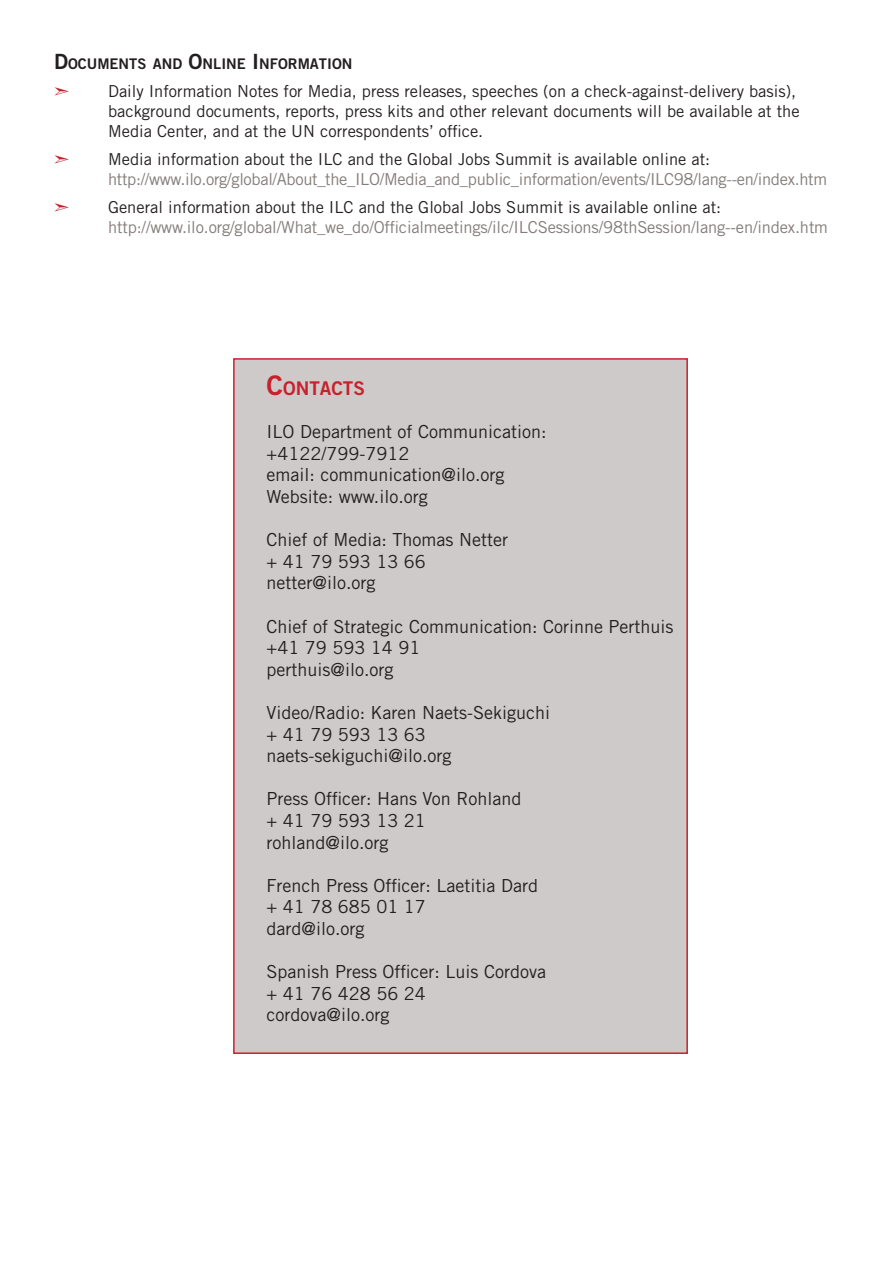
<style>
.page{position:relative;width:893px;height:1263px;background:#fff}
.page>*{position:absolute;margin:0;border:0;box-sizing:border-box;transform-origin:0 0}
.t1{font:18.9px "Trade Gothic LT Std Bd 2";color:#c9202d}
.t2{font:18px/21.6px "Trade Gothic LT Std";color:#231f20}
.t3{font:16.5px/19.8px "Trade Gothic LT Std";color:#231f20}
.t4{font:16.5px "Trade Gothic LT Std";letter-spacing:-.01em;color:#847c79}
.t5{font:14.7px "Trade Gothic LT Std Bd 2";color:#231f20}
.s1{font-size:21px}
.s2{font-size:27px}
</style>
<div class="page">
<div style="left:233px;top:358px;width:455px;height:696px;background:#cecac9;border:2px solid #c9202d"></div>
<p class="t5" style="left:54px;top:55px;width:300px"><span class="s1">D</span>OCUMENTS AND <span class="s1">O</span>NLI NE <span class="s1">I</span>NFORMATION</p>
<p class="t3" style="left:108px;top:81px;width:693px">Daily Information Notes for Media, press releases, speeches (on a check-against-delivery basis), background documents, reports, press kits and other relevant documents will be available at the<br>Media Center, and at the UN correspondents’ office.</p>
<p class="t3" style="left:108px;top:149px;width:604px">Media information about the ILC and the Global Jobs Summit is available online at:</p>
<p class="t4" style="left:108px;top:169px;width:721px">http://www.ilo.org/global/About_the_ILO/Media_and_public_information/events/ILC98/lang--en/index.htm</p>
<p class="t3" style="left:108px;top:197px;width:615px">General information about the ILC and the Global Jobs Summit is available online at:</p>
<p class="t4" style="left:108px;top:217px;width:721px">http://www.ilo.org/global/What_we_do/Officialmeetings/ilc/ILCSessions/98thSession/lang--en/index.htm</p>
<p class="t1" style="left:267px;top:376px;width:100px"><span class="s2">C</span>ONTACTS</p>
<p class="t2" style="left:267px;top:421px;width:281px">ILO Department of Communication: +4122/799-7912<br>email: communication@ilo.org<br>Website: www.ilo.org</p>
<p class="t2" style="left:267px;top:529px;width:243px">Chief of Media: Thomas Netter + 41 79 593 13 66 netter@ilo.org</p>
<p class="t2" style="left:267px;top:615px;width:408px">Chief of Strategic Communication: Corinne Perthuis +41 79 593 14 91<br>perthuis@ilo.org</p>
<p class="t2" style="left:267px;top:702px;width:285px">Video/Radio: Karen Naets-Sekiguchi + 41 79 593 13 63 naets-sekiguchi@ilo.org</p>
<p class="t2" style="left:267px;top:788px;width:256px">Press Officer: Hans Von Rohland + 41 79 593 13 21 rohland@ilo.org</p>
<p class="t2" style="left:267px;top:874px;width:273px">French Press Officer: Laetitia Dard + 41 78 685 01 17<br>dard@ilo.org</p>
<p class="t2" style="left:267px;top:961px;width:281px">Spanish Press Officer: Luis Cordova + 41 76 428 56 24 cordova@ilo.org</p>
</div>
